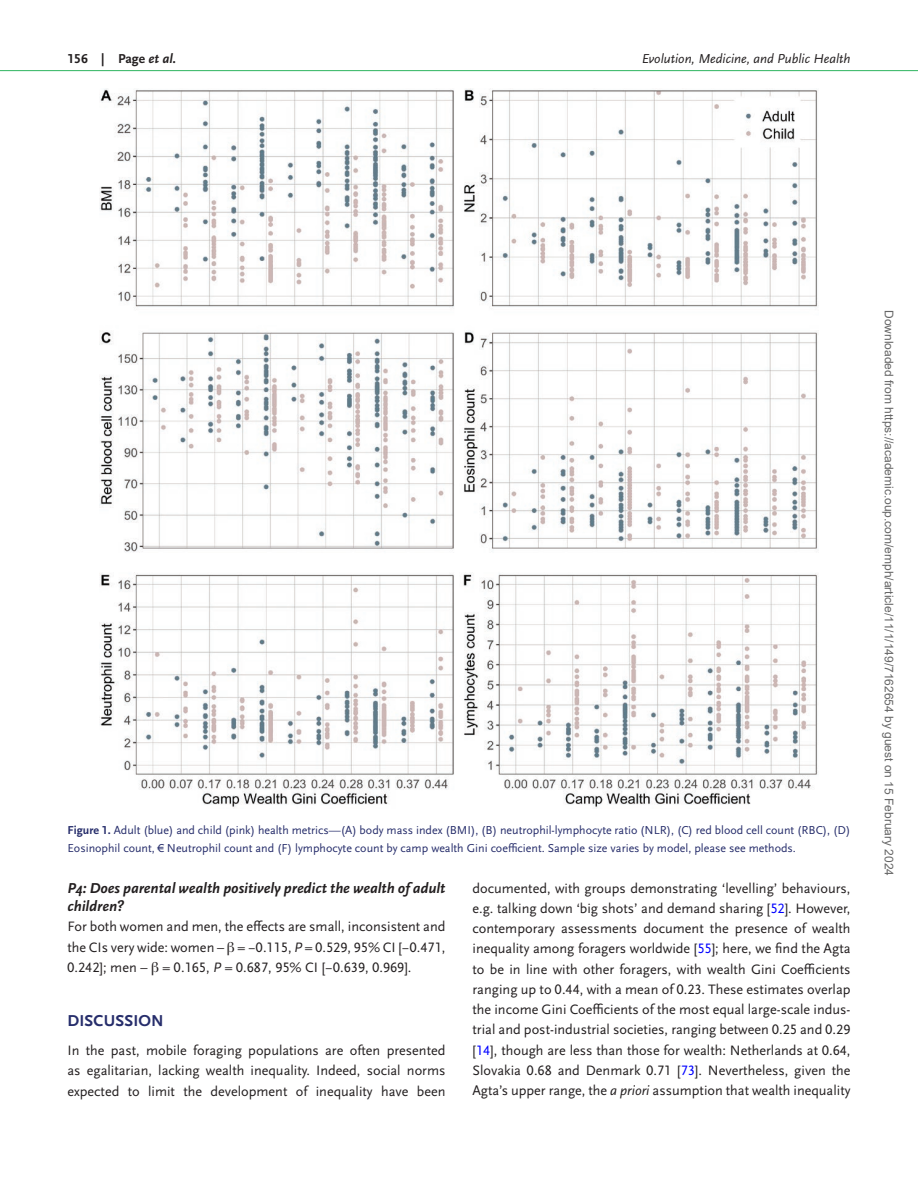
<style>
.page{position:relative;width:918px;height:1186px;background:#fff}
.page>*{position:absolute;margin:0;border:0;box-sizing:border-box;transform-origin:0 0}
.t1{font:700 16.5px "Scala Sans Pro";letter-spacing:.01em;color:#262d6b}
.t2{font:italic 700 15px/18px "Scala Sans Pro";color:#231f20}
.t3{font:14.25px/20.2px "Scala Sans Pro";color:#231f20;text-align:justify}
.t4{font:italic 13.5px "Scala Sans Pro";color:#231f20}
.t5{font:700 13.5px "Scala Sans Pro";color:#231f20}
.t6{font:12px/18px "Scala Sans Pro";color:#262d6b}
.t7{font:12px "Arial";color:#666}
.s1{font-style:italic}
.s2{font-weight:700}
.s3{font-family:"Gandhari Unicode"}
.s4{color:#00f}
</style>
<div class="page">
<hr style="left:0;top:70px;width:918px;height:1px;background:#2eb460">
<img style="left:99px;top:89px;width:719px;height:719px">
<p class="t5" style="left:68px;top:50px;width:110px">156 | Page <span class="s1">et al.</span></p>
<p class="t4" style="left:642px;top:50px;width:210px">Evolution, Medicine, and Public Health</p>
<p class="t6" style="left:68px;top:821px;width:784px"><span class="s2">Figure 1.</span> Adult (blue) and child (pink) health metrics—(A) body mass index (BMI), (B) neutrophil-lymphocyte ratio (NLR), (C) red blood cell count (RBC), (D)<br>Eosinophil count, € Neutrophil count and (F) lymphocyte count by camp wealth Gini coefficient. Sample size varies by model, please see methods.</p>
<p class="t2" style="left:68px;top:879px;width:379px">P4: Does parental wealth positively predict the wealth of adult children?</p>
<p class="t3" style="left:68px;top:917px;width:380px">For both women and men, the effects are small, inconsistent and the CIs very wide: women – <span class="s3">β</span> = −0.115, <span class="s1">P</span> = 0.529, 95% CI [−0.471, 0.242]; men – <span class="s3">β</span> = 0.165, <span class="s1">P</span> = 0.687, 95% CI [−0.639, 0.969].</p>
<p class="t1" style="left:68px;top:1011px;width:98px">DISCUSSION</p>
<p class="t3" style="left:68px;top:1040px;width:380px">In the past, mobile foraging populations are often presented as egalitarian, lacking wealth inequality. Indeed, social norms expected to limit the development of inequality have been</p>
<p class="t3" style="left:472px;top:878px;width:380px">documented, with groups demonstrating ‘levelling’ behaviours, e.g. talking down ‘big shots’ and demand sharing [<span class="s4">52</span>]. However, contemporary assessments document the presence of wealth inequality among foragers worldwide [<span class="s4">55</span>]; here, we find the Agta to be in line with other foragers, with wealth Gini Coefficients ranging up to 0.44, with a mean of 0.23. These estimates overlap the income Gini Coefficients of the most equal large-scale indus&shy;trial and post-industrial societies, ranging between 0.25 and 0.29 [<span class="s4">14</span>], though are less than those for wealth: Netherlands at 0.64, Slovakia 0.68 and Denmark 0.71 [<span class="s4">73</span>]. Nevertheless, given the Agta’s upper range, the <span class="s1">a priori</span> assumption that wealth inequality</p>
<p class="t7" style="left:893px;top:310px;width:567px;rotate:90deg">Downloaded from https://academic.oup.com/emph/article/11/1/149/7162654 by guest on 15 February 2024</p>
</div>
